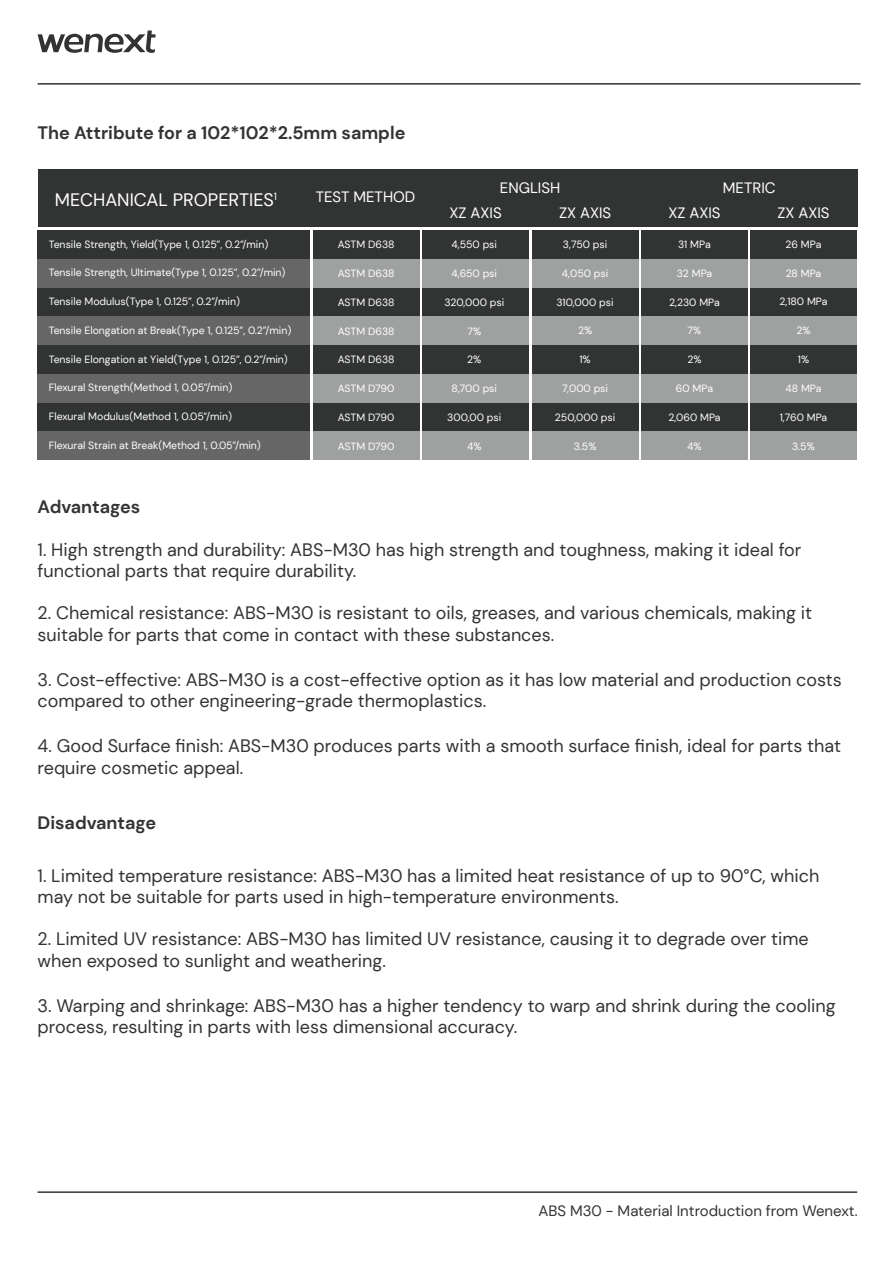
<style>
.page{position:relative;width:893px;height:1263px;background:#fff}
.page>*{position:absolute;margin:0;border:0;box-sizing:border-box;transform-origin:0 0}
.t1{font:18px/21.6px "DM Sans";color:#323333}
.t2{font:700 18px "DM Sans";color:#323333}
.t3{font:18px "DM Sans";color:#fff}
.t4{font:15px "DM Sans";color:#fff}
.t5{font:15px "DM Sans";color:#323333}
.t6{font:10.5px "DM Sans";color:#fff}
</style>
<div class="page">
<hr style="left:38px;top:1191px;width:819px;height:2px;background:#323333">
<hr style="left:38px;top:83px;width:822px;height:2px;background:#323333">
<div style="left:38px;top:230px;width:272px;height:29px;background:#323333"></div>
<div style="left:38px;top:259px;width:272px;height:29px;background:#666"></div>
<div style="left:38px;top:288px;width:272px;height:28px;background:#323333"></div>
<div style="left:38px;top:316px;width:272px;height:29px;background:#666"></div>
<div style="left:38px;top:345px;width:272px;height:29px;background:#323333"></div>
<div style="left:38px;top:374px;width:272px;height:29px;background:#666"></div>
<div style="left:38px;top:403px;width:272px;height:28px;background:#323333"></div>
<div style="left:38px;top:431px;width:272px;height:29px;background:#666"></div>
<div style="left:313px;top:230px;width:106px;height:29px;background:#323333"></div>
<div style="left:313px;top:259px;width:106px;height:29px;background:#9fa0a0"></div>
<div style="left:313px;top:288px;width:106px;height:28px;background:#323333"></div>
<div style="left:313px;top:316px;width:106px;height:29px;background:#9fa0a0"></div>
<div style="left:313px;top:345px;width:106px;height:29px;background:#323333"></div>
<div style="left:313px;top:374px;width:106px;height:29px;background:#9fa0a0"></div>
<div style="left:313px;top:403px;width:106px;height:28px;background:#323333"></div>
<div style="left:313px;top:431px;width:106px;height:29px;background:#9fa0a0"></div>
<div style="left:422px;top:230px;width:107px;height:29px;background:#323333"></div>
<div style="left:422px;top:259px;width:107px;height:29px;background:#9fa0a0"></div>
<div style="left:422px;top:288px;width:107px;height:28px;background:#323333"></div>
<div style="left:422px;top:316px;width:107px;height:29px;background:#9fa0a0"></div>
<div style="left:422px;top:345px;width:107px;height:29px;background:#323333"></div>
<div style="left:422px;top:374px;width:107px;height:29px;background:#9fa0a0"></div>
<div style="left:422px;top:403px;width:107px;height:28px;background:#323333"></div>
<div style="left:422px;top:431px;width:107px;height:29px;background:#9fa0a0"></div>
<div style="left:532px;top:230px;width:106px;height:29px;background:#323333"></div>
<div style="left:532px;top:259px;width:106px;height:29px;background:#9fa0a0"></div>
<div style="left:532px;top:288px;width:106px;height:28px;background:#323333"></div>
<div style="left:532px;top:316px;width:106px;height:29px;background:#9fa0a0"></div>
<div style="left:532px;top:345px;width:106px;height:29px;background:#323333"></div>
<div style="left:532px;top:374px;width:106px;height:29px;background:#9fa0a0"></div>
<div style="left:532px;top:403px;width:106px;height:28px;background:#323333"></div>
<div style="left:532px;top:431px;width:106px;height:29px;background:#9fa0a0"></div>
<div style="left:641px;top:230px;width:107px;height:29px;background:#323333"></div>
<div style="left:641px;top:259px;width:107px;height:29px;background:#9fa0a0"></div>
<div style="left:641px;top:288px;width:107px;height:28px;background:#323333"></div>
<div style="left:641px;top:316px;width:107px;height:29px;background:#9fa0a0"></div>
<div style="left:641px;top:345px;width:107px;height:29px;background:#323333"></div>
<div style="left:641px;top:374px;width:107px;height:29px;background:#9fa0a0"></div>
<div style="left:641px;top:403px;width:107px;height:28px;background:#323333"></div>
<div style="left:641px;top:431px;width:107px;height:29px;background:#9fa0a0"></div>
<div style="left:750px;top:230px;width:107px;height:29px;background:#323333"></div>
<div style="left:750px;top:259px;width:107px;height:29px;background:#9fa0a0"></div>
<div style="left:750px;top:288px;width:107px;height:28px;background:#323333"></div>
<div style="left:750px;top:316px;width:107px;height:29px;background:#9fa0a0"></div>
<div style="left:750px;top:345px;width:107px;height:29px;background:#323333"></div>
<div style="left:750px;top:374px;width:107px;height:29px;background:#9fa0a0"></div>
<div style="left:750px;top:403px;width:107px;height:28px;background:#323333"></div>
<div style="left:750px;top:431px;width:107px;height:29px;background:#9fa0a0"></div>
<svg style="left:38px;top:31px;width:118px;height:22px"></svg>
<div style="left:38px;top:169px;width:819px;height:58px;background:#323333"></div>
<p class="t2" style="left:38px;top:121px;width:369px">The Attribute for a 102*102*2.5mm sample</p>
<p class="t3" style="left:55px;top:189px;width:224px">MECHANICAL PROPERTIES<sup>1</sup></p>
<p class="t4" style="left:316px;top:188px;width:101px">TEST METHOD</p>
<p class="t6" style="left:49px;top:237px;width:221px">Tensile Strength, Yield(Type 1, 0.125”, 0.2”/min)</p>
<p class="t6" style="left:338px;top:237px;width:58px">ASTM D638</p>
<p class="t6" style="left:338px;top:266px;width:58px">ASTM D638</p>
<p class="t6" style="left:338px;top:295px;width:58px">ASTM D638</p>
<p class="t6" style="left:338px;top:324px;width:58px">ASTM D638</p>
<p class="t6" style="left:338px;top:353px;width:58px">ASTM D638</p>
<p class="t6" style="left:338px;top:382px;width:58px">ASTM D790</p>
<p class="t6" style="left:338px;top:411px;width:58px">ASTM D790</p>
<p class="t6" style="left:338px;top:440px;width:58px">ASTM D790</p>
<p class="t6" style="left:49px;top:266px;width:238px">Tensile Strength, Ultimate(Type 1, 0.125”, 0.2”/min)</p>
<p class="t6" style="left:49px;top:295px;width:193px">Tensile Modulus(Type 1, 0.125”, 0.2”/min)</p>
<p class="t6" style="left:49px;top:324px;width:244px">Tensile Elongation at Break(Type 1, 0.125”, 0.2”/min)</p>
<p class="t6" style="left:49px;top:352px;width:241px">Tensile Elongation at Yield(Type 1, 0.125”, 0.2”/min)</p>
<p class="t6" style="left:49px;top:381px;width:185px">Flexural Strength(Method 1, 0.05”/min)</p>
<p class="t6" style="left:49px;top:410px;width:185px">Flexural Modulus(Method 1, 0.05”/min)</p>
<p class="t6" style="left:49px;top:439px;width:214px">Flexural Strain at Break(Method 1, 0.05”/min)</p>
<p class="t2" style="left:38px;top:495px;width:104px">Advantages</p>
<p class="t4" style="left:500px;top:179px;width:62px">ENGLISH</p>
<p class="t4" style="left:723px;top:179px;width:54px">METRIC</p>
<p class="t4" style="left:559px;top:203px;width:54px">ZX AXIS</p>
<p class="t4" style="left:668px;top:203px;width:54px">XZ AXIS</p>
<p class="t4" style="left:777px;top:203px;width:54px">ZX AXIS</p>
<p class="t4" style="left:450px;top:203px;width:54px">XZ AXIS</p>
<p class="t6" style="left:452px;top:237px;width:47px">4,550 psi</p>
<p class="t6" style="left:452px;top:266px;width:47px">4,650 psi</p>
<p class="t6" style="left:444px;top:295px;width:61px">320,000 psi</p>
<p class="t6" style="left:467px;top:324px;width:15px">7%</p>
<p class="t6" style="left:467px;top:353px;width:16px">2%</p>
<p class="t6" style="left:452px;top:382px;width:47px">8,700 psi</p>
<p class="t6" style="left:447px;top:411px;width:55px">300,00 psi</p>
<p class="t6" style="left:467px;top:440px;width:16px">4%</p>
<p class="t6" style="left:563px;top:237px;width:46px">3,750 psi</p>
<p class="t6" style="left:562px;top:266px;width:48px">4,050 psi</p>
<p class="t6" style="left:557px;top:295px;width:58px">310,000 psi</p>
<p class="t6" style="left:578px;top:324px;width:16px">2%</p>
<p class="t6" style="left:579px;top:353px;width:13px">1%</p>
<p class="t6" style="left:562px;top:382px;width:47px">7,000 psi</p>
<p class="t6" style="left:555px;top:411px;width:62px">250,000 psi</p>
<p class="t6" style="left:574px;top:440px;width:24px">3.5%</p>
<p class="t6" style="left:678px;top:237px;width:34px">31 MPa</p>
<p class="t6" style="left:677px;top:266px;width:37px">32 MPa</p>
<p class="t6" style="left:669px;top:295px;width:52px">2,230 MPa</p>
<p class="t6" style="left:688px;top:324px;width:15px">7%</p>
<p class="t6" style="left:687px;top:353px;width:16px">2%</p>
<p class="t6" style="left:676px;top:382px;width:39px">60 MPa</p>
<p class="t6" style="left:668px;top:411px;width:54px">2,060 MPa</p>
<p class="t6" style="left:687px;top:440px;width:16px">4%</p>
<p class="t6" style="left:786px;top:237px;width:37px">26 MPa</p>
<p class="t6" style="left:786px;top:266px;width:37px">28 MPa</p>
<p class="t6" style="left:779px;top:295px;width:49px">2,180 MPa</p>
<p class="t6" style="left:796px;top:324px;width:16px">2%</p>
<p class="t6" style="left:798px;top:353px;width:13px">1%</p>
<p class="t6" style="left:785px;top:382px;width:37px">48 MPa</p>
<p class="t6" style="left:780px;top:411px;width:49px">1,760 MPa</p>
<p class="t6" style="left:792px;top:440px;width:24px">3.5%</p>
<p class="t1" style="left:38px;top:538px;width:765px">1. High strength and durability: ABS-M30 has high strength and toughness, making it ideal for functional parts that require durability.</p>
<p class="t1" style="left:38px;top:602px;width:776px">2. Chemical resistance: ABS-M30 is resistant to oils, greases, and various chemicals, making it suitable for parts that come in contact with these substances.</p>
<p class="t1" style="left:38px;top:668px;width:806px">3. Cost-effective: ABS-M30 is a cost-effective option as it has low material and production costs compared to other engineering-grade thermoplastics.</p>
<p class="t1" style="left:38px;top:735px;width:805px">4. Good Surface finish: ABS-M30 produces parts with a smooth surface finish, ideal for parts that require cosmetic appeal.</p>
<p class="t2" style="left:38px;top:811px;width:120px">Disadvantage</p>
<p class="t1" style="left:38px;top:864px;width:783px">1. Limited temperature resistance: ABS-M30 has a limited heat resistance of up to 90°C, which may not be suitable for parts used in high-temperature environments.</p>
<p class="t1" style="left:38px;top:928px;width:773px">2. Limited UV resistance: ABS-M30 has limited UV resistance, causing it to degrade over time when exposed to sunlight and weathering.</p>
<p class="t1" style="left:38px;top:994px;width:799px">3. Warping and shrinkage: ABS-M30 has a higher tendency to warp and shrink during the cooling process, resulting in parts with less dimensional accuracy.</p>
<p class="t5" style="left:538px;top:1201px;width:321px">ABS M30 - Material Introduction from Wenext.</p>
</div>
